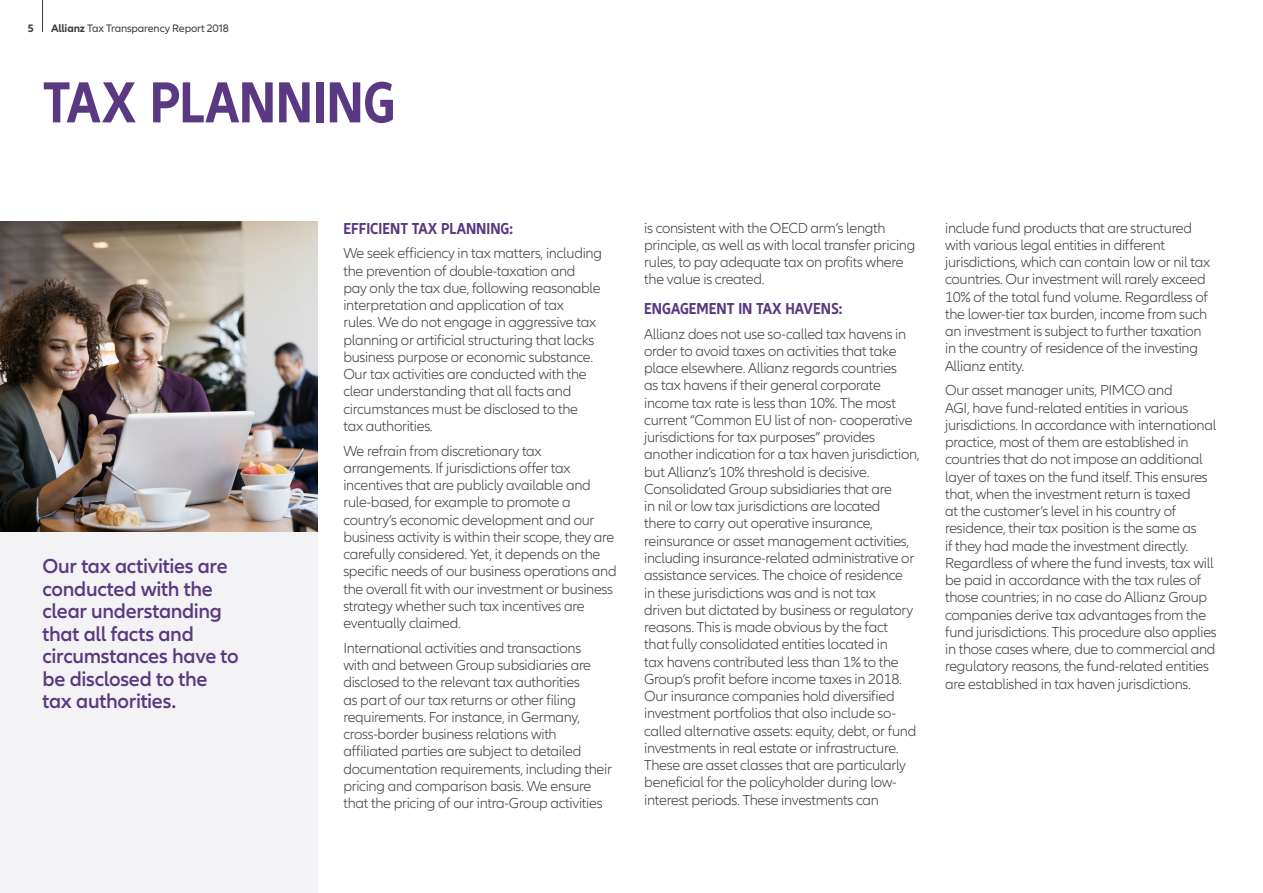
<style>
.page{position:relative;width:1263px;height:893px;background:#fff}
.page>*{position:absolute;margin:0;border:0;box-sizing:border-box;transform-origin:0 0}
.t1{font:700 condensed 60px "Allianz Neo";letter-spacing:-.005em;color:#5a3982}
.t2{font:600 21px/22.5px "Allianz Neo";letter-spacing:-.015em;color:#5a3982}
.t3{font:700 condensed 16.5px "Allianz Neo";color:#5a3982}
.t4{font:300 15px/17.2px "Allianz Neo";letter-spacing:-.02em;color:#3c3c3c}
.t5{font:11.25px "Allianz Neo";letter-spacing:-.015em;color:#3c3c3c}
.t6{font:700 11.25px "Allianz Neo";color:#3c3c3c}
.s1{font-weight:700}
</style>
<div class="page">
<div style="left:0;top:221px;width:318px;height:672px;background:#f3f2f4"></div>
<img style="left:0;top:221px;width:318px;height:310px">
<hr style="left:42px;top:0;width:1px;height:32px;background:#3c3c3c">
<p class="t6" style="left:28px;top:22px;width:8px">5</p>
<p class="t5" style="left:51px;top:22px;width:179px"><span class="s1">Allianz</span> Tax Transparency Report 2018</p>
<h1 class="t1" style="left:43px;top:68px;width:354px">TAX PLANNING</h1>
<h2 class="t2" style="left:43px;top:555px;width:198px">Our tax activities are conducted with the clear understanding that all facts and circumstances have to be disclosed to the tax authorities.</h2>
<p class="t3" style="left:343px;top:219px;width:171px">EFFICIENT TAX PLANNING:</p>
<p class="t4" style="left:343px;top:245px;width:260px">We seek efficiency in tax matters, including the prevention of double-taxation and pay only the tax due, following reasonable interpretation and application of tax<br>rules. We do not engage in aggressive tax planning or artificial structuring that lacks business purpose or economic substance.<br>Our tax activities are conducted with the clear understanding that all facts and circumstances must be disclosed to the<br>tax authorities.</p>
<p class="t4" style="left:343px;top:442px;width:275px">We refrain from discretionary tax arrangements. If jurisdictions offer tax incentives that are publicly available and rule-based, for example to promote a country’s economic development and our business activity is within their scope, they are carefully considered. Yet, it depends on the specific needs of our business operations and the overall fit with our investment or business strategy whether such tax incentives are eventually claimed.</p>
<p class="t4" style="left:343px;top:640px;width:270px">International activities and transactions<br>with and between Group subsidiaries are disclosed to the relevant tax authorities<br>as part of our tax returns or other filing requirements. For instance, in Germany, cross-border business relations with affiliated parties are subject to detailed documentation requirements, including their pricing and comparison basis. We ensure that the pricing of our intra-Group activities</p>
<p class="t4" style="left:644px;top:219px;width:273px">is consistent with the OECD arm’s length principle, as well as with local transfer pricing rules, to pay adequate tax on profits where the value is created.</p>
<p class="t3" style="left:644px;top:299px;width:200px">ENGAGEMENT IN TAX HAVENS:</p>
<p class="t4" style="left:644px;top:326px;width:277px">Allianz does not use so-called tax havens in order to avoid taxes on activities that take place elsewhere. Allianz regards countries<br>as tax havens if their general corporate income tax rate is less than 10%. The most current “Common EU list of non- cooperative jurisdictions for tax purposes” provides another indication for a tax haven jurisdiction, but Allianz’s 10% threshold is decisive.<br>Consolidated Group subsidiaries that are<br>in nil or low tax jurisdictions are located<br>there to carry out operative insurance, reinsurance or asset management activities, including insurance-related administrative or assistance services. The choice of residence<br>in these jurisdictions was and is not tax<br>driven but dictated by business or regulatory reasons. This is made obvious by the fact<br>that fully consolidated entities located in<br>tax havens contributed less than 1% to the Group’s profit before income taxes in 2018.<br>Our insurance companies hold diversified investment portfolios that also include so&shy;called alternative assets: equity, debt, or fund investments in real estate or infrastructure.<br>These are asset classes that are particularly beneficial for the policyholder during low&shy;interest periods. These investments can</p>
<p class="t4" style="left:945px;top:219px;width:267px">include fund products that are structured with various legal entities in different jurisdictions, which can contain low or nil tax countries. Our investment will rarely exceed 10% of the total fund volume. Regardless of the lower-tier tax burden, income from such an investment is subject to further taxation in the country of residence of the investing Allianz entity.</p>
<p class="t4" style="left:945px;top:382px;width:273px">Our asset manager units, PIMCO and<br>AGI, have fund-related entities in various jurisdictions. In accordance with international practice, most of them are established in countries that do not impose an additional layer of taxes on the fund itself. This ensures that, when the investment return is taxed<br>at the customer’s level in his country of residence, their tax position is the same as<br>if they had made the investment directly.<br>Regardless of where the fund invests, tax will be paid in accordance with the tax rules of those countries; in no case do Allianz Group companies derive tax advantages from the fund jurisdictions. This procedure also applies in those cases where, due to commercial and regulatory reasons, the fund-related entities are established in tax haven jurisdictions.</p>
</div>
